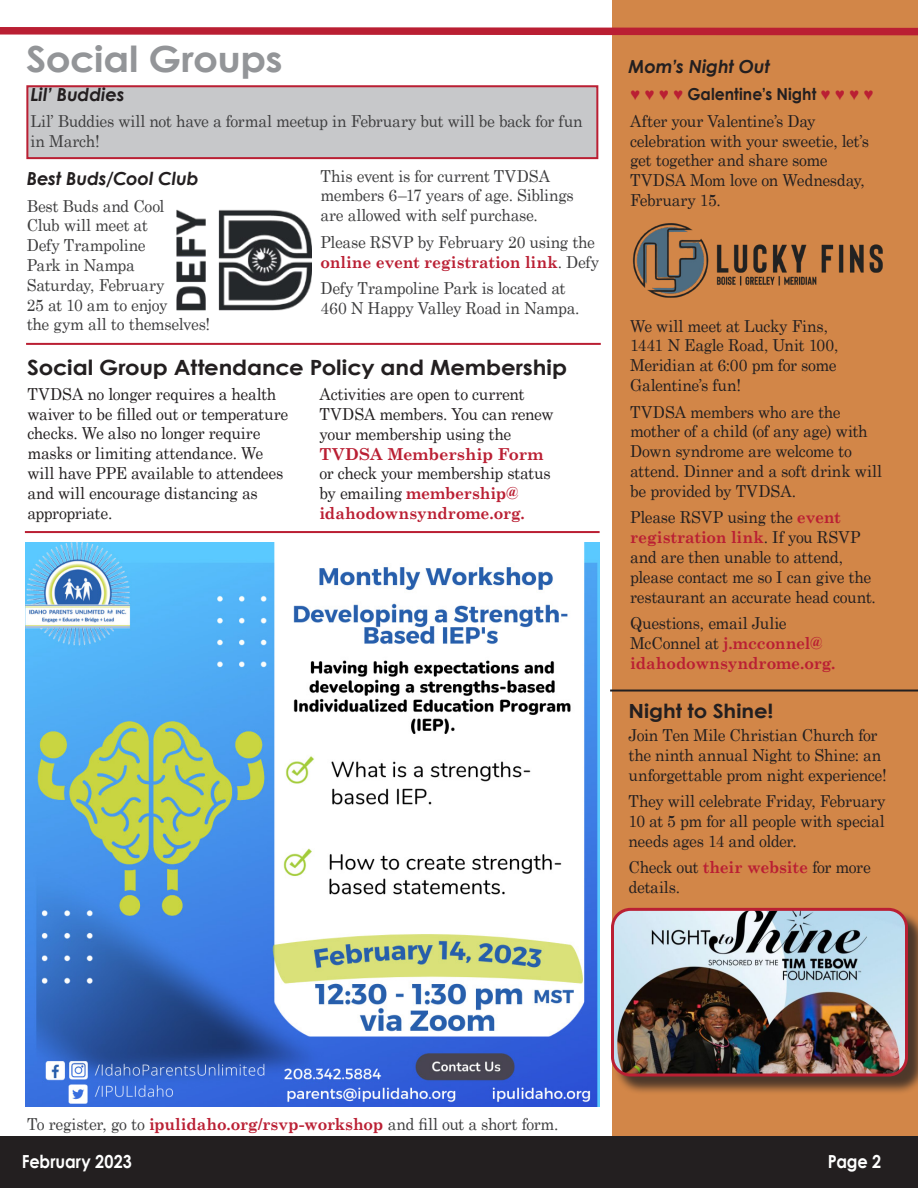
<style>
.page{position:relative;width:918px;height:1188px;background:#fff}
.page>*{position:absolute;margin:0;border:0;box-sizing:border-box;transform-origin:0 0}
.t1{font:700 36px "Century Gothic";letter-spacing:-.015em;color:#939598;scale:1.09 1}
.t2{font:700 21px "Century Gothic";letter-spacing:-.005em;color:#231f20;scale:1.08 1}
.t3{font:700 19.5px "Century Gothic";letter-spacing:-.005em;color:#231f20;scale:1.08 1}
.Frutiger_24_Header{font:italic 700 18px "Century Gothic";letter-spacing:-.005em;color:#231f20}
.t4{font:700 18px "Century Gothic";color:#fff;scale:.9 1}
.Frutiger_24_Header-2{font:16.5px/19.8px "Century Schoolbook";letter-spacing:-.02em;color:#231f20;scale:.95 1}
.Frutiger_24_Header-3{font:16.5px/19.8px "Century Schoolbook";letter-spacing:-.02em;color:#3e3e3f;scale:.95 1}
.Frutiger_24_Header-4{font:700 16.5px/19.8px "Century Schoolbook";color:#ba1f33;scale:.95 1}
.Frutiger_24_Header-5{font:700 16.5px "Century Gothic";color:#231f20;scale:.95 1}
.Frutiger_24_Header-6{font:700 16.5px "Century Schoolbook";color:#ba1f33}
.s1{font-weight:700;color:#ba1f33}
.s2{font-family:"Century Schoolbook";font-weight:400;color:#ba1f33}
.s3{font-weight:400;color:#231f20}
</style>
<div class="page">
<div style="left:612px;top:0;width:306px;height:1188px;background:#d28648"></div>
<div style="left:0;top:1136px;width:918px;height:52px;background:#231f20"></div>
<svg style="left:0;top:27px;width:918px;height:9px;background:#c23d4a"></svg>
<hr style="left:26px;top:343px;width:575px;height:2px;background:#ba1f33">
<hr style="left:610px;top:690px;width:308px;height:2px;background:#231f20">
<img style="left:26px;top:542px;width:574px;height:565px">
<img style="left:632px;top:223px;width:251px;height:75px">
<div style="left:27px;top:86px;width:570px;height:72px;background:#c7c8ca"></div>
<div style="left:26px;top:85px;width:572px;height:74px;border:2px solid #ba1f33"></div>
<img style="left:176px;top:210px;width:135px;height:101px">
<hr style="left:25px;top:531px;width:575px;height:2px;background:#ba1f33">
<div style="left:613px;top:910px;width:305px;height:185px;background:#231f20;opacity:.75"></div>
<img style="left:613px;top:910px;width:294px;height:165px">
<div style="left:611px;top:908px;width:297px;height:169px;border:3px solid #ba1f33;border-radius:18px"></div>
<p class="t1" style="left:26px;top:32px;width:237px">Social Groups</p>
<p class="Frutiger_24_Header" style="left:31px;top:81px;width:96px">Lil’ Buddies</p>
<p class="Frutiger_24_Header-3" style="left:31px;top:110px;width:583px">Lil’ Buddies will not have a formal meetup in February but will be back for fun in March!</p>
<p class="Frutiger_24_Header" style="left:27px;top:165px;width:173px">Best Buds/Cool Club</p>
<p class="Frutiger_24_Header-3" style="left:27px;top:194px;width:195px">Best Buds and Cool<br>Club will meet at<br>Defy Trampoline<br>Park in Nampa<br>Saturday, February<br>25 at 10 am to enjoy<br>the gym all to themselves!</p>
<p class="Frutiger_24_Header-3" style="left:320px;top:164px;width:268px">This event is for current TVDSA members 6–17 years of age. Siblings are allowed with self purchase.</p>
<p class="Frutiger_24_Header-3" style="left:320px;top:231px;width:295px">Please RSVP by February 20 using the <span class="s1">online event registration link</span>. Defy</p>
<p class="Frutiger_24_Header-3" style="left:320px;top:277px;width:272px">Defy Trampoline Park is located at<br>460 N Happy Valley Road in Nampa.</p>
<p class="t2" style="left:27px;top:352px;width:501px">Social Group Attendance Policy and Membership</p>
<p class="Frutiger_24_Header-2" style="left:27px;top:382px;width:276px">TVDSA no longer requires a health waiver to be filled out or temperature checks. We also no longer require masks or limiting attendance. We will have PPE available to attendees and will encourage distancing as appropriate.</p>
<p class="Frutiger_24_Header-2" style="left:319px;top:383px;width:248px">Activities are open to current<br>TVDSA members. You can renew your membership using the</p>
<p class="Frutiger_24_Header-6" style="left:319px;top:441px;width:226px">TVDSA Membership Form</p>
<p class="Frutiger_24_Header-2" style="left:319px;top:462px;width:245px">or check your membership status by emailing <span class="s1">membership@ idahodownsyndrome.org.</span></p>
<p class="Frutiger_24_Header" style="left:629px;top:53px;width:143px">Mom’s Night Out</p>
<p class="Frutiger_24_Header-5" style="left:630px;top:82px;width:258px"><span class="s2">♥ ♥ ♥ ♥</span> Galentine’s Night <span class="s2">♥ ♥ ♥ ♥</span></p>
<p class="Frutiger_24_Header-2" style="left:630px;top:110px;width:253px">After your Valentine’s Day celebration with your sweetie, let’s get together and share some<br>TVDSA Mom love on Wednesday,<br>February 15.</p>
<p class="Frutiger_24_Header-2" style="left:630px;top:314px;width:221px">We will meet at Lucky Fins,<br>1441 N Eagle Road, Unit 100,<br>Meridian at 6:00 pm for some<br>Galentine’s fun!</p>
<p class="Frutiger_24_Header-2" style="left:630px;top:400px;width:267px">TVDSA members who are the mother of a child (of any age) with<br>Down syndrome are welcome to attend. Dinner and a soft drink will be provided by TVDSA.</p>
<p class="Frutiger_24_Header-2" style="left:630px;top:506px;width:258px">Please RSVP using the <span class="s1">event registration link</span>. If you RSVP and are then unable to attend, please contact me so I can give the restaurant an accurate head count.</p>
<p class="Frutiger_24_Header-4" style="left:630px;top:612px;width:218px"><span class="s3">Questions, email Julie<br>McConnel at</span> j.mcconnel@ idahodownsyndrome.org.</p>
<p class="t3" style="left:629px;top:696px;width:136px">Night to Shine!</p>
<p class="Frutiger_24_Header-2" style="left:629px;top:724px;width:273px">Join Ten Mile Christian Church for the ninth annual Night to Shine: an unforgettable prom night experience!</p>
<p class="Frutiger_24_Header-2" style="left:629px;top:790px;width:272px;text-align:justify">They will celebrate Friday, February 10 at 5 pm for all people with special needs ages 14 and older.</p>
<p class="Frutiger_24_Header-2" style="left:629px;top:856px;width:257px">Check out <span class="s1">their website</span> for more details.</p>
<p class="Frutiger_24_Header-3" style="left:27px;top:1113px;width:561px">To register, go to <span class="s1">ipulidaho.org/rsvp-workshop</span> and fill out a short form.</p>
<p class="t4" style="left:22px;top:1148px;width:124px">February 2023</p>
<p class="t4" style="left:828px;top:1148px;width:61px">Page 2</p>
</div>
